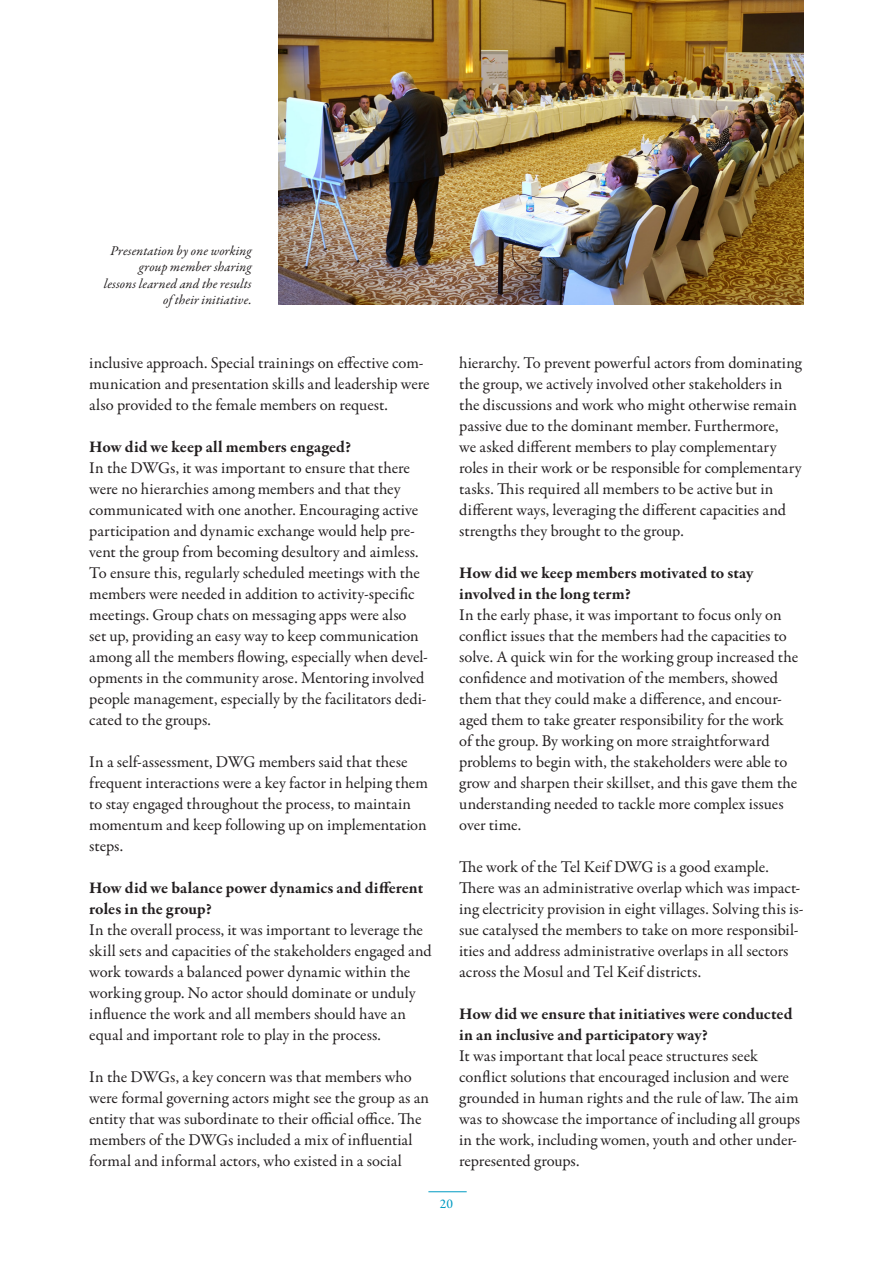
<style>
.page{position:relative;width:893px;height:1263px;background:#fff}
.page>*{position:absolute;margin:0;border:0;box-sizing:border-box;transform-origin:0 0}
.t1{font:16.5px/21px "Garamond Premr Pro";letter-spacing:-.005em;color:#231f20}
.t2{font:700 16.5px/21px "Garamond Premr Pro";color:#231f20}
.t3{font:italic 13.5px/16.5px "Garamond Premr Pro";letter-spacing:.01em;color:#231f20;text-align:right}
.t4{font:500 13.5px "Garamond Premr Pro";color:#009bc2}
</style>
<div class="page">
<hr style="left:428px;top:1191px;width:39px;height:1px;background:#009bc2">
<img style="left:279px;top:0;width:525px;height:304px">
<p class="t3" style="left:104px;top:243px;width:150px">Presentation by one working group member sharing lessons learned and the results of their initiative.</p>
<p class="t1" style="left:89px;top:352px;width:342px">inclusive approach. Special trainings on effective com&shy;munication and presentation skills and leadership were also provided to the female members on request.</p>
<p class="t2" style="left:89px;top:436px;width:263px">How did we keep all members engaged?</p>
<p class="t1" style="left:89px;top:457px;width:340px">In the DWGs, it was important to ensure that there were no hierarchies among members and that they communicated with one another. Encouraging active participation and dynamic exchange would help pre&shy;vent the group from becoming desultory and aimless.<br>To ensure this, regularly scheduled meetings with the members were needed in addition to activity-specific meetings. Group chats on messaging apps were also<br>set up, providing an easy way to keep communication among all the members flowing, especially when devel&shy;opments in the community arose. Mentoring involved people management, especially by the facilitators dedi&shy;cated to the groups.</p>
<p class="t1" style="left:89px;top:751px;width:340px">In a self-assessment, DWG members said that these frequent interactions were a key factor in helping them to stay engaged throughout the process, to maintain momentum and keep following up on implementation steps.</p>
<p class="t2" style="left:89px;top:877px;width:335px">How did we balance power dynamics and different roles in the group?</p>
<p class="t1" style="left:89px;top:919px;width:344px">In the overall process, it was important to leverage the skill sets and capacities of the stakeholders engaged and work towards a balanced power dynamic within the working group. No actor should dominate or unduly influence the work and all members should have an equal and important role to play in the process.</p>
<p class="t1" style="left:89px;top:1066px;width:341px">In the DWGs, a key concern was that members who were formal governing actors might see the group as an entity that was subordinate to their official office. The members of the DWGs included a mix of influential formal and informal actors, who existed in a social</p>
<p class="t1" style="left:459px;top:352px;width:344px">hierarchy. To prevent powerful actors from dominating the group, we actively involved other stakeholders in the discussions and work who might otherwise remain passive due to the dominant member. Furthermore,<br>we asked different members to play complementary roles in their work or be responsible for complementary tasks. This required all members to be active but in different ways, leveraging the different capacities and strengths they brought to the group.</p>
<p class="t2" style="left:459px;top:562px;width:296px">How did we keep members motivated to stay involved in the long term?</p>
<p class="t1" style="left:459px;top:604px;width:340px">In the early phase, it was important to focus only on conflict issues that the members had the capacities to solve. A quick win for the working group increased the confidence and motivation of the members, showed them that they could make a difference, and encour&shy;aged them to take greater responsibility for the work of the group. By working on more straightforward problems to begin with, the stakeholders were able to grow and sharpen their skillset, and this gave them the understanding needed to tackle more complex issues over time.</p>
<p class="t1" style="left:459px;top:856px;width:346px">The work of the Tel Keif DWG is a good example.<br>There was an administrative overlap which was impact&shy;ing electricity provision in eight villages. Solving this is&shy;sue catalysed the members to take on more responsibil&shy;ities and address administrative overlaps in all sectors across the Mosul and Tel Keif districts.</p>
<p class="t2" style="left:459px;top:1003px;width:335px">How did we ensure that initiatives were conducted in an inclusive and participatory way?</p>
<p class="t1" style="left:459px;top:1045px;width:342px">It was important that local peace structures seek conflict solutions that encouraged inclusion and were grounded in human rights and the rule of law. The aim was to showcase the importance of including all groups in the work, including women, youth and other under&shy;represented groups.</p>
<p class="t4" style="left:440px;top:1195px;width:15px">20</p>
</div>
